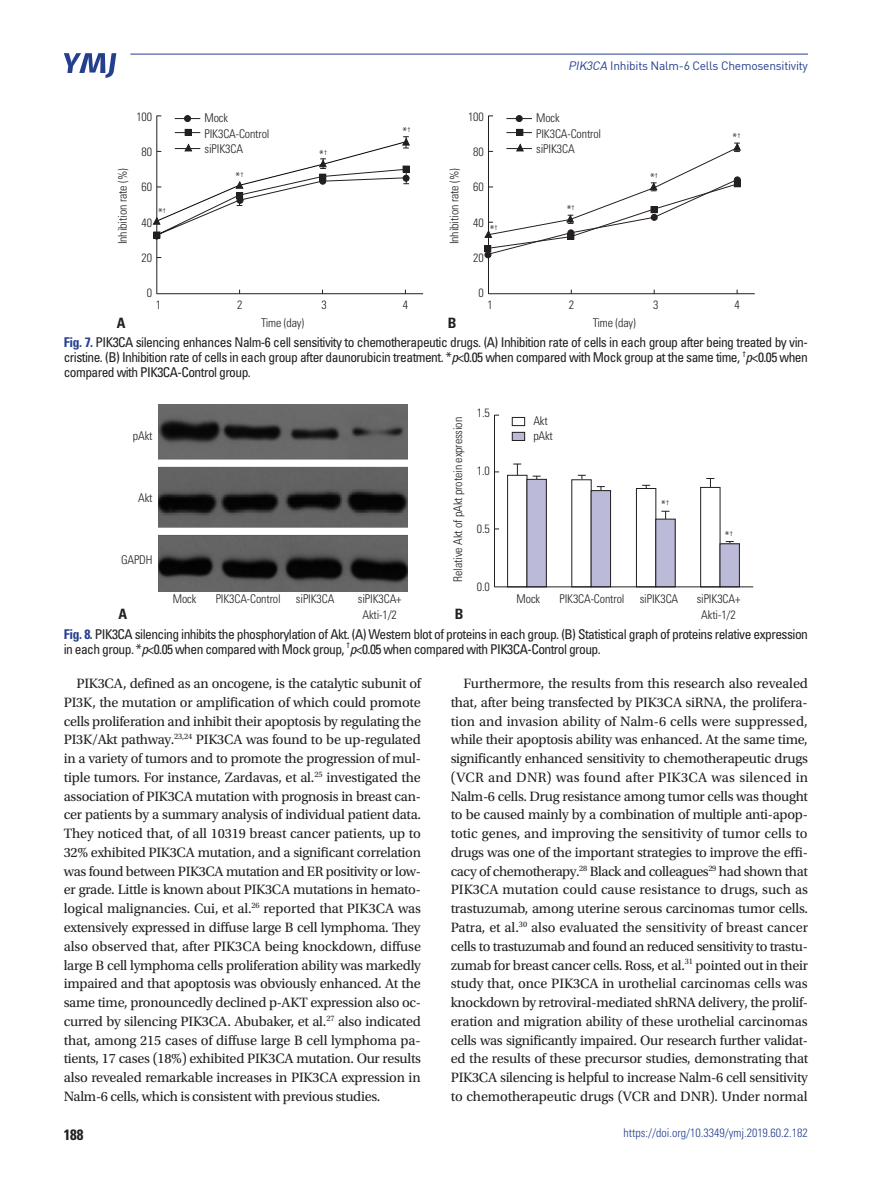
<style>
.page{position:relative;width:893px;height:1191px;background:#fff}
.page>*{position:absolute;margin:0;border:0;box-sizing:border-box;transform-origin:0 0}
.t1{font:700 condensed 15px "Univers LT Std";color:#231f20}
.t2{font:14.25px/18.8px "Utopia Std";letter-spacing:-.02em;color:#231f20;text-align:justify}
.t3{font:700 condensed 14.25px "Univers LT Std";color:#231f20}
.t4{font:condensed 13.5px/15px "Univers LT Std";letter-spacing:-.04em;color:#231f20;text-align:justify}
.t5{font:300 condensed 12px/15.8px "Univers LT Std";letter-spacing:-.01em;color:#231f20}
.t6{font:12px "Dinreg";letter-spacing:-.02em;color:#253f8e}
.t7{font:300 condensed 12px "Univers LT Std";color:#253f8e}
.t8{font:condensed 7.8px "Univers LT Std";color:#231f20}
.s1{font-style:italic}
.s2{font-weight:700;color:#253f8e}
</style>
<div class="page">
<svg style="left:64px;top:53px;width:52px;height:25px"></svg>
<hr style="left:130px;top:54px;width:678px;height:1px;background:#253f8e">
<hr style="left:157px;top:116px;width:1px;height:178px;background:#231f20">
<hr style="left:488px;top:116px;width:1px;height:178px;background:#231f20">
<hr style="left:157px;top:293px;width:266px;height:1px;background:#231f20">
<hr style="left:488px;top:293px;width:267px;height:1px;background:#231f20">
<div style="left:517px;top:129px;width:6px;height:7px;border:1px solid #231f20"></div>
<div style="left:184px;top:115px;width:7px;height:7px;border:1px solid #231f20;border-radius:50%"></div>
<div style="left:516px;top:115px;width:6px;height:7px;border:1px solid #231f20;border-radius:50%"></div>
<svg style="left:175px;top:116px;width:25px;height:6px"></svg>
<svg style="left:506px;top:116px;width:26px;height:6px"></svg>
<svg style="left:506px;top:129px;width:26px;height:6px"></svg>
<svg style="left:152px;top:129px;width:258px;height:112px"></svg>
<svg style="left:484px;top:143px;width:257px;height:115px"></svg>
<img style="left:158px;top:404px;width:250px;height:187px">
<svg style="left:513px;top:464px;width:8px;height:11px"></svg>
<svg style="left:578px;top:475px;width:8px;height:4px"></svg>
<svg style="left:642px;top:485px;width:8px;height:3px"></svg>
<svg style="left:706px;top:478px;width:8px;height:9px"></svg>
<svg style="left:533px;top:476px;width:8px;height:3px"></svg>
<svg style="left:597px;top:486px;width:8px;height:4px"></svg>
<svg style="left:661px;top:511px;width:8px;height:8px"></svg>
<svg style="left:726px;top:541px;width:8px;height:2px"></svg>
<hr style="left:494px;top:415px;width:1px;height:172px;background:#231f20">
<div style="left:507px;top:475px;width:20px;height:112px;border:1px solid #231f20"></div>
<div style="left:636px;top:488px;width:20px;height:99px;border:1px solid #231f20"></div>
<div style="left:700px;top:487px;width:20px;height:100px;border:1px solid #231f20"></div>
<div style="left:527px;top:479px;width:19px;height:108px;background:#bbbbd9"></div>
<div style="left:591px;top:490px;width:20px;height:97px;background:#bbbbd9"></div>
<div style="left:591px;top:490px;width:20px;height:97px;border:1px solid #231f20"></div>
<div style="left:656px;top:519px;width:19px;height:68px;background:#bbbbd9"></div>
<div style="left:720px;top:544px;width:19px;height:43px;background:#bbbbd9"></div>
<div style="left:720px;top:543px;width:20px;height:44px;border:1px solid #231f20"></div>
<div style="left:512px;top:417px;width:13px;height:9px;border:1px solid #231f20"></div>
<div style="left:512px;top:432px;width:13px;height:8px;background:#bbbbd9"></div>
<div style="left:512px;top:432px;width:13px;height:9px;border:1px solid #231f20"></div>
<hr style="left:494px;top:586px;width:259px;height:1px;background:#231f20">
<p class="t6" style="left:568px;top:58px;width:241px"><span class="s1">PIK3CA</span> Inhibits Nalm-6 Cells Chemosensitivity</p>
<p class="t5" style="left:136px;top:108px;width:17px">100</p>
<p class="t5" style="left:142px;top:144px;width:12px">80</p>
<p class="t5" style="left:142px;top:179px;width:12px">60</p>
<p class="t5" style="left:142px;top:214px;width:12px">40</p>
<p class="t5" style="left:142px;top:250px;width:12px">20</p>
<p class="t5" style="left:147px;top:285px;width:7px">0</p>
<p class="t5" style="left:468px;top:108px;width:17px">100</p>
<p class="t5" style="left:473px;top:144px;width:12px">80</p>
<p class="t5" style="left:473px;top:179px;width:12px">60</p>
<p class="t5" style="left:473px;top:214px;width:12px">40</p>
<p class="t5" style="left:473px;top:250px;width:12px">20</p>
<p class="t5" style="left:478px;top:285px;width:7px">0</p>
<p class="t5" style="left:205px;top:110px;width:67px">Mock<br>PIK3CA-Control siPIK3CA</p>
<p class="t5" style="left:536px;top:110px;width:67px">Mock<br>PIK3CA-Control siPIK3CA</p>
<p class="t5" style="left:402px;top:124px;width:10px">*<sup>†</sup></p>
<p class="t5" style="left:319px;top:147px;width:10px">*<sup>†</sup></p>
<p class="t5" style="left:115px;top:244px;width:77px;rotate:-90deg">Inhibition rate (%)</p>
<p class="t5" style="left:446px;top:244px;width:77px;rotate:-90deg">Inhibition rate (%)</p>
<p class="t5" style="left:235px;top:169px;width:10px">*<sup>†</sup></p>
<p class="t5" style="left:566px;top:202px;width:10px">*<sup>†</sup></p>
<p class="t5" style="left:158px;top:205px;width:10px">*<sup>†</sup></p>
<p class="t5" style="left:489px;top:222px;width:10px">*<sup>†</sup></p>
<p class="t5" style="left:650px;top:169px;width:10px">*<sup>†</sup></p>
<p class="t5" style="left:732px;top:130px;width:10px">*<sup>†</sup></p>
<p class="t5" style="left:156px;top:297px;width:7px">1</p>
<p class="t5" style="left:237px;top:297px;width:7px">2</p>
<p class="t5" style="left:321px;top:297px;width:7px">3</p>
<p class="t5" style="left:403px;top:297px;width:7px">4</p>
<p class="t5" style="left:487px;top:297px;width:7px">1</p>
<p class="t5" style="left:569px;top:297px;width:7px">2</p>
<p class="t5" style="left:653px;top:297px;width:7px">3</p>
<p class="t5" style="left:735px;top:297px;width:7px">4</p>
<p class="t3" style="left:117px;top:314px;width:10px">A</p>
<p class="t3" style="left:448px;top:314px;width:10px">B</p>
<p class="t5" style="left:261px;top:315px;width:44px">Time (day)</p>
<p class="t5" style="left:593px;top:315px;width:44px">Time (day)</p>
<p class="t4" style="left:64px;top:334px;width:746px"><span class="s2">Fig. 7.</span> PIK3CA silencing enhances Nalm-6 cell sensitivity to chemotherapeutic drugs. (A) Inhibition rate of cells in each group after being treated by vin&shy;cristine. (B) Inhibition rate of cells in each group after daunorubicin treatment. *<span class="s1">p</span>&lt;0.05 when compared with Mock group at the same time, <sup>†</sup><span class="s1">p</span>&lt;0.05 when compared with PIK3CA-Control group.</p>
<p class="t5" style="left:133px;top:427px;width:21px">pAkt</p>
<p class="t5" style="left:138px;top:490px;width:16px">Akt</p>
<p class="t5" style="left:121px;top:552px;width:33px">GAPDH</p>
<p class="t5" style="left:450px;top:582px;width:166px;rotate:-90deg">Relative Akt of pAkt protein expression</p>
<p class="t5" style="left:477px;top:405px;width:15px">1.5</p>
<p class="t5" style="left:477px;top:463px;width:15px">1.0</p>
<p class="t5" style="left:477px;top:521px;width:15px">0.5</p>
<p class="t5" style="left:477px;top:579px;width:15px">0.0</p>
<p class="t5" style="left:533px;top:412px;width:21px">Akt pAkt</p>
<p class="t5" style="left:661px;top:497px;width:10px">*<sup>†</sup></p>
<p class="t5" style="left:725px;top:527px;width:10px">*<sup>†</sup></p>
<p class="t5" style="left:216px;top:591px;width:67px">PIK3CA-Control</p>
<p class="t5" style="left:559px;top:591px;width:67px">PIK3CA-Control</p>
<p class="t5" style="left:697px;top:591px;width:45px;text-align:center">siPIK3CA+<br>Akti-1/2</p>
<p class="t5" style="left:296px;top:591px;width:40px">siPIK3CA</p>
<p class="t5" style="left:640px;top:591px;width:40px">siPIK3CA</p>
<p class="t5" style="left:358px;top:591px;width:45px;text-align:center">siPIK3CA+<br>Akti-1/2</p>
<p class="t5" style="left:173px;top:591px;width:25px">Mock</p>
<p class="t5" style="left:517px;top:591px;width:25px">Mock</p>
<p class="t3" style="left:119px;top:605px;width:10px">A</p>
<p class="t3" style="left:455px;top:605px;width:10px">B</p>
<p class="t4" style="left:64px;top:626px;width:746px"><span class="s2">Fig. 8.</span> PIK3CA silencing inhibits the phosphorylation of Akt. (A) Western blot of proteins in each group. (B) Statistical graph of proteins relative expression in each group. *<span class="s1">p</span>&lt;0.05 when compared with Mock group, <span class="s1">p</span>&lt;0.05 when compared with PIK3CA-Control group.</p>
<p class="t8" style="left:347px;top:640px;width:5px">†</p>
<p class="t2" style="left:64px;top:674px;width:359px;text-indent:13px">PIK3CA, defined as an oncogene, is the catalytic subunit of PI3K, the mutation or amplification of which could promote cells proliferation and inhibit their apoptosis by regulating the PI3K/Akt pathway.<sup>23,24</sup> PIK3CA was found to be up-regulated in a variety of tumors and to promote the progression of mul&shy;tiple tumors. For instance, Zardavas, et al.<sup>25</sup> investigated the association of PIK3CA mutation with prognosis in breast can&shy;cer patients by a summary analysis of individual patient data.<br>They noticed that, of all 10319 breast cancer patients, up to 32% exhibited PIK3CA mutation, and a significant correlation was found between PIK3CA mutation and ER positivity or low&shy;er grade. Little is known about PIK3CA mutations in hemato&shy;logical malignancies. Cui, et al.<sup>26</sup> reported that PIK3CA was extensively expressed in diffuse large B cell lymphoma. They also observed that, after PIK3CA being knockdown, diffuse large B cell lymphoma cells proliferation ability was markedly impaired and that apoptosis was obviously enhanced. At the same time, pronouncedly declined p-AKT expression also oc&shy;curred by silencing PIK3CA. Abubaker, et al.<sup>27</sup> also indicated that, among 215 cases of diffuse large B cell lymphoma pa&shy;tients, 17 cases (18%) exhibited PIK3CA mutation. Our results also revealed remarkable increases in PIK3CA expression in Nalm-6 cells, which is consistent with previous studies.</p>
<p class="t2" style="left:451px;top:674px;width:359px;text-indent:13px">Furthermore, the results from this research also revealed that, after being transfected by PIK3CA siRNA, the prolifera&shy;tion and invasion ability of Nalm-6 cells were suppressed, while their apoptosis ability was enhanced. At the same time, significantly enhanced sensitivity to chemotherapeutic drugs (VCR and DNR) was found after PIK3CA was silenced in Nalm-6 cells. Drug resistance among tumor cells was thought to be caused mainly by a combination of multiple anti-apop&shy;totic genes, and improving the sensitivity of tumor cells to drugs was one of the important strategies to improve the effi&shy;cacy of chemotherapy.<sup>28</sup> Black and colleagues<sup>29</sup> had shown that PIK3CA mutation could cause resistance to drugs, such as trastuzumab, among uterine serous carcinomas tumor cells.<br>Patra, et al.<sup>30</sup> also evaluated the sensitivity of breast cancer cells to trastuzumab and found an reduced sensitivity to trastu&shy;zumab for breast cancer cells. Ross, et al.<sup>31</sup> pointed out in their study that, once PIK3CA in urothelial carcinomas cells was knockdown by retroviral-mediated shRNA delivery, the prolif&shy;eration and migration ability of these urothelial carcinomas cells was significantly impaired. Our research further validat&shy;ed the results of these precursor studies, demonstrating that PIK3CA silencing is helpful to increase Nalm-6 cell sensitivity to chemotherapeutic drugs (VCR and DNR). Under normal</p>
<p class="t1" style="left:64px;top:1125px;width:21px">188</p>
<p class="t7" style="left:623px;top:1125px;width:186px">https://doi.org/10.3349/ymj.2019.60.2.182</p>
</div>
